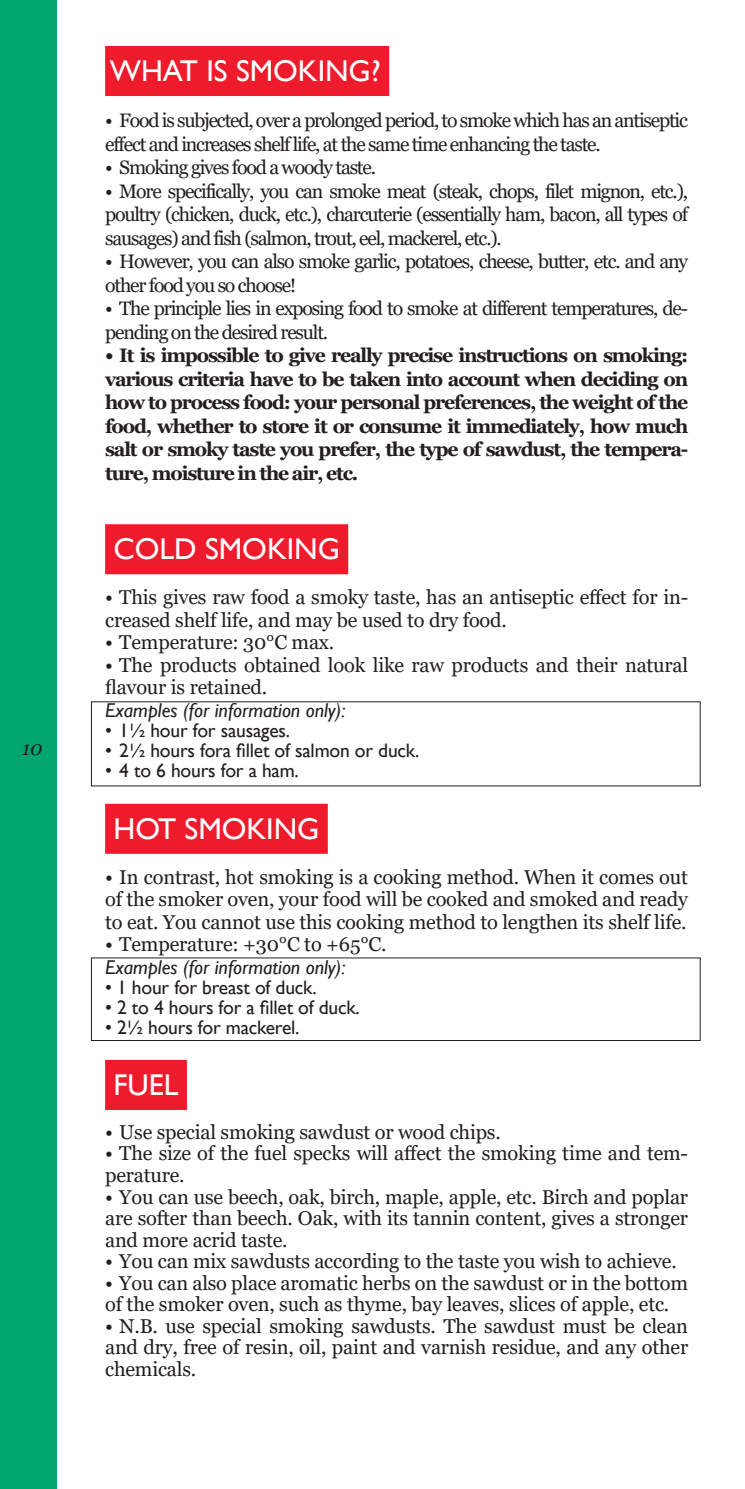
<style>
.page{position:relative;width:745px;height:1489px;background:#fff}
.page>*{position:absolute;margin:0;border:0;box-sizing:border-box;transform-origin:0 0}
.t1{font:30px "Gill Sans";color:#fff}
.t2{font:20px/21.5px "Georgia";letter-spacing:-.01em;color:#231f20}
.t3{font:italic 20px "Gill Sans";color:#231f20}
.t4{font:italic 20px "Georgia";color:#231f20}
.t5{font:19.5px/23.5px "Georgia";letter-spacing:-.06em;color:#231f20}
.t6{font:700 19.5px/23.5px "Georgia";letter-spacing:-.06em;color:#231f20;text-align:justify}
.t7{font:19.5px "Gill Sans";letter-spacing:-.01em;color:#231f20}
</style>
<div class="page">
<div style="left:0;top:0;width:57px;height:1488px;background:#00a66e"></div>
<div style="left:105px;top:46px;width:284px;height:50px;background:#ee1b2c"></div>
<div style="left:105px;top:1059px;width:82px;height:50px;background:#ee1b2c"></div>
<div style="left:105px;top:524px;width:243px;height:50px;background:#ee1b2c"></div>
<div style="left:105px;top:803px;width:222px;height:50px;background:#ee1b2c"></div>
<p class="t4" style="left:22px;top:735px;width:22px">10</p>
<h1 class="t1" style="left:110px;top:53px;width:272px">WHAT IS SMOKING?</h1>
<p class="t5" style="left:105px;top:109px;width:584px">• Food is subjected, over a prolonged period, to smoke which has an antiseptic effect and increases shelf life, at the same time enhancing the taste.</p>
<p class="t5" style="left:105px;top:156px;width:272px">• Smoking gives food a woody taste.</p>
<p class="t5" style="left:105px;top:179px;width:584px;text-align:justify">• More specifically, you can smoke meat (steak, chops, filet mignon, etc.), poultry (chicken, duck, etc.), charcuterie (essentially ham, bacon, all types of sausages) and fish (salmon, trout, eel, mackerel, etc.).</p>
<p class="t5" style="left:105px;top:250px;width:584px">• However, you can also smoke garlic, potatoes, cheese, butter, etc. and any other food you so choose!</p>
<p class="t5" style="left:105px;top:297px;width:584px">• The principle lies in exposing food to smoke at different temperatures, de&shy;pending on the desired result.</p>
<p class="t6" style="left:105px;top:344px;width:584px">• It is impossible to give really precise instructions on smoking: various criteria have to be taken into account when deciding on how to process food: your personal preferences, the weight of the food, whether to store it or consume it immediately, how much salt or smoky taste you prefer, the type of sawdust, the tempera&shy;ture, moisture in the air, etc.</p>
<h1 class="t1" style="left:113px;top:531px;width:228px">COLD SMOKING</h1>
<p class="t2" style="left:105px;top:586px;width:584px;line-height:22.5px">• This gives raw food a smoky taste, has an antiseptic effect for in&shy;creased shelf life, and may be used to dry food.</p>
<p class="t2" style="left:105px;top:632px;width:230px">• Temperature: 30°C max.</p>
<p class="t2" style="left:105px;top:654px;width:584px;line-height:22.5px">• The products obtained look like raw products and their natural flavour is retained.</p>
<p class="t3" style="left:105px;top:698px;width:241px">Examples (for information only):</p>
<p class="t7" style="left:105px;top:719px;width:186px">• 1½ hour for sausages.</p>
<p class="t7" style="left:105px;top:739px;width:315px">• 2½ hours fora fillet of salmon or duck.</p>
<p class="t7" style="left:105px;top:759px;width:195px">• 4 to 6 hours for a ham.</p>
<h1 class="t1" style="left:113px;top:811px;width:207px">HOT SMOKING</h1>
<p class="t2" style="left:105px;top:866px;width:584px;line-height:22.5px;text-align:justify">• In contrast, hot smoking is a cooking method. When it comes out of the smoker oven, your food will be cooked and smoked and ready to eat. You cannot use this cooking method to lengthen its shelf life.</p>
<p class="t2" style="left:105px;top:934px;width:283px">• Temperature: +30°C to +65°C.</p>
<p class="t3" style="left:105px;top:955px;width:241px">Examples (for information only):</p>
<p class="t7" style="left:105px;top:975px;width:213px">• 1 hour for breast of duck.</p>
<p class="t7" style="left:105px;top:995px;width:256px">• 2 to 4 hours for a fillet of duck.</p>
<p class="t7" style="left:105px;top:1015px;width:196px">• 2½ hours for mackerel.</p>
<h1 class="t1" style="left:113px;top:1067px;width:67px">FUEL</h1>
<p class="t2" style="left:105px;top:1121px;width:397px">• Use special smoking sawdust or wood chips.</p>
<p class="t2" style="left:105px;top:1143px;width:584px">• The size of the fuel specks will affect the smoking time and tem&shy;perature.</p>
<p class="t2" style="left:105px;top:1186px;width:584px;text-align:justify">• You can use beech, oak, birch, maple, apple, etc. Birch and poplar are softer than beech. Oak, with its tannin content, gives a stronger and more acrid taste.</p>
<p class="t2" style="left:105px;top:1250px;width:572px">• You can mix sawdusts according to the taste you wish to achieve.</p>
<p class="t2" style="left:105px;top:1272px;width:584px">• You can also place aromatic herbs on the sawdust or in the bottom of the smoker oven, such as thyme, bay leaves, slices of apple, etc.</p>
<p class="t2" style="left:105px;top:1315px;width:584px;text-align:justify">• N.B. use special smoking sawdusts. The sawdust must be clean and dry, free of resin, oil, paint and varnish residue, and any other chemicals.</p>
</div>
